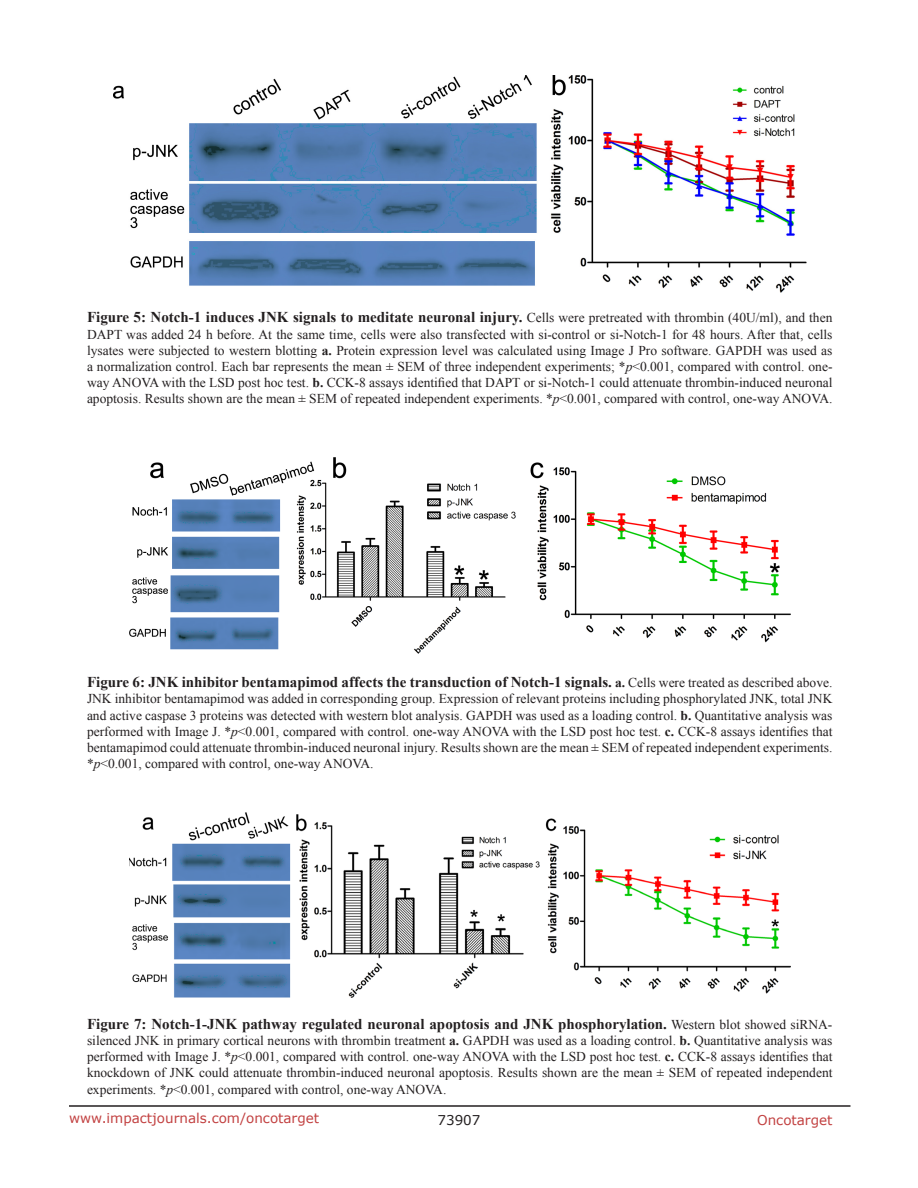
<style>
.page{position:relative;width:918px;height:1188px;background:#fff}
.page>*{position:absolute;margin:0;border:0;box-sizing:border-box;transform-origin:0 0}
.figuretext{font:700 15px "Times New Roman";color:#231f20}
.figuretext-2{font:13.5px/16.2px "Times New Roman";color:#231f20;text-align:justify}
.t1{font:13.5px "Verdana";color:#c24141}
.t2{font:13.5px "Verdana";color:#231f20}
.s1{font-weight:400;font-size:13.5px}
.s2{font-weight:700}
.s3{font-style:italic}
.s4{font-size:13.5px}
</style>
<div class="page">
<hr style="left:69px;top:1105px;width:781px;height:2px;background:#231f20">
<img style="left:129px;top:457px;width:661px;height:196px">
<img style="left:113px;top:75px;width:693px;height:218px">
<img style="left:129px;top:812px;width:661px;height:185px">
<p class="figuretext" style="left:87px;top:307px;width:747px">Figure 5: Notch-1 induces JNK signals to meditate neuronal injury. <span class="s1">Cells were pretreated with thrombin (40U/ml), and then</span></p>
<p class="figuretext-2" style="left:87px;top:326px;width:747px">DAPT was added 24 h before. At the same time, cells were also transfected with si-control or si-Notch-1 for 48 hours. After that, cells lysates were subjected to western blotting <span class="s2">a.</span> Protein expression level was calculated using Image J Pro software. GAPDH was used as a normalization control. Each bar represents the mean ± SEM of three independent experiments; *<span class="s3">p</span>&lt;0.001, compared with control. one&shy;way ANOVA with the LSD post hoc test. <span class="s2">b.</span> CCK-8 assays identified that DAPT or si-Notch-1 could attenuate thrombin-induced neuronal apoptosis. Results shown are the mean ± SEM of repeated independent experiments. *<span class="s3">p</span>&lt;0.001, compared with control, one-way ANOVA.</p>
<p class="figuretext" style="left:87px;top:672px;width:747px">Figure 6: JNK inhibitor bentamapimod affects the transduction of Notch-1 signals. <span class="s4">a.</span> <span class="s1">Cells were treated as described above.</span></p>
<p class="figuretext-2" style="left:87px;top:691px;width:747px">JNK inhibitor bentamapimod was added in corresponding group. Expression of relevant proteins including phosphorylated JNK, total JNK and active caspase 3 proteins was detected with western blot analysis. GAPDH was used as a loading control. <span class="s2">b.</span> Quantitative analysis was performed with Image J. *<span class="s3">p</span>&lt;0.001, compared with control. one-way ANOVA with the LSD post hoc test. <span class="s2">c.</span> CCK-8 assays identifies that bentamapimod could attenuate thrombin-induced neuronal injury. Results shown are the mean ± SEM of repeated independent experiments. *<span class="s3">p</span>&lt;0.001, compared with control, one-way ANOVA.</p>
<p class="figuretext" style="left:87px;top:1013px;width:747px">Figure 7: Notch-1-JNK pathway regulated neuronal apoptosis and JNK phosphorylation. <span class="s1">Western blot showed siRNA-</span></p>
<p class="figuretext-2" style="left:87px;top:1032px;width:747px">silenced JNK in primary cortical neurons with thrombin treatment <span class="s2">a.</span> GAPDH was used as a loading control. <span class="s2">b.</span> Quantitative analysis was performed with Image J. *<span class="s3">p</span>&lt;0.001, compared with control. one-way ANOVA with the LSD post hoc test. <span class="s2">c.</span> CCK-8 assays identifies that knockdown of JNK could attenuate thrombin-induced neuronal apoptosis. Results shown are the mean ± SEM of repeated independent experiments. *<span class="s3">p</span>&lt;0.001, compared with control, one-way ANOVA.</p>
<p class="t1" style="left:69px;top:1109px;width:252px">www.impactjournals.com/oncotarget</p>
<p class="t2" style="left:438px;top:1111px;width:44px">73907</p>
<p class="t1" style="left:757px;top:1111px;width:77px">Oncotarget</p>
</div>
